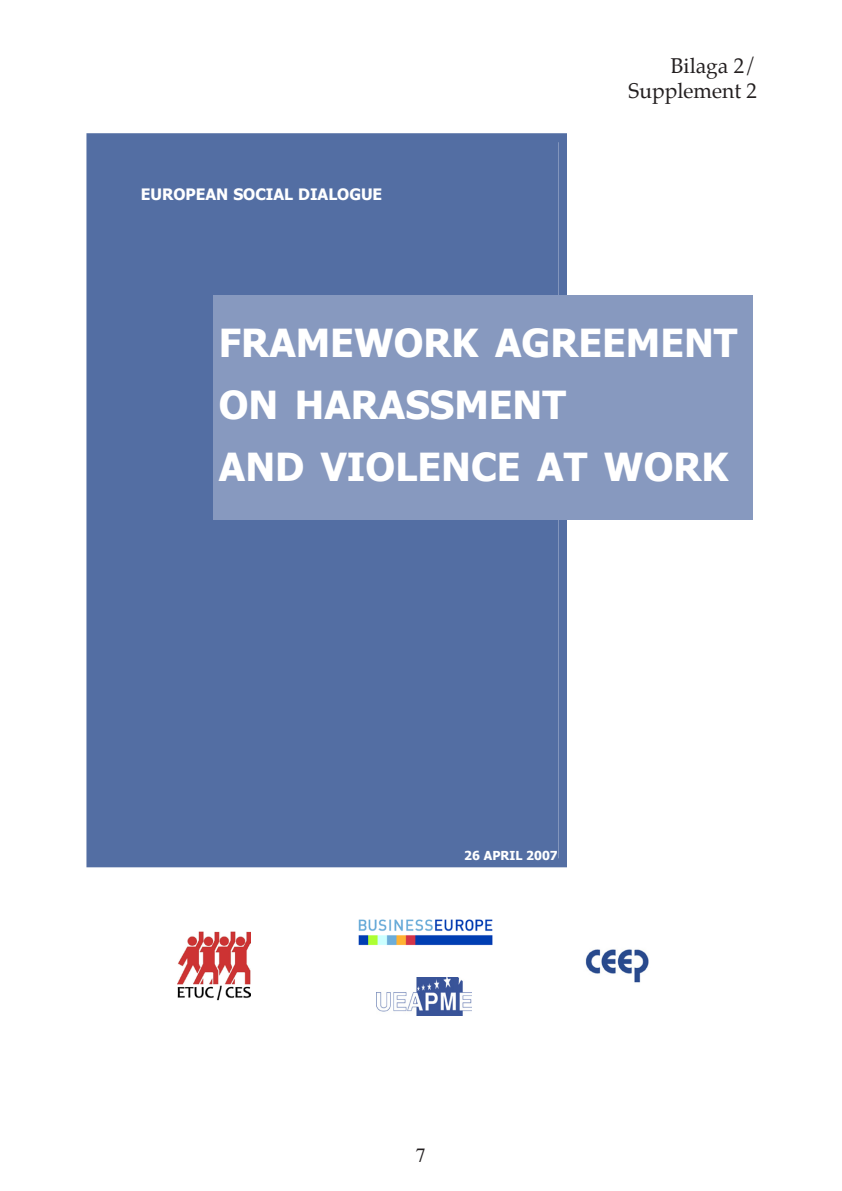
<style>
.page{position:relative;width:842px;height:1191px;background:#fff}
.page>*{position:absolute;margin:0;border:0;box-sizing:border-box;transform-origin:0 0}
.t1{font:700 38.6px/61.8px "Tahoma";color:#fff}
.t2{font:21px/25.2px "Palatino";color:#231f20;text-align:right}
.t3{font:20px "Times";color:#231f20}
.t4{font:700 15.8px "Tahoma";color:#fff}
.t5{font:700 12.4px "Tahoma";color:#fff}
</style>
<div class="page">
<div style="left:86px;top:133px;width:481px;height:734px;background:#536ea3"></div>
<img style="left:585px;top:949px;width:64px;height:34px">
<img style="left:377px;top:977px;width:95px;height:38px">
<img style="left:358px;top:919px;width:135px;height:27px">
<img style="left:178px;top:931px;width:73px;height:70px">
<div style="left:213px;top:295px;width:540px;height:224px;background:#8799bf"></div>
<p class="t4" style="left:141px;top:183px;width:243px">EUROPEAN SOCIAL DIALOGUE</p>
<p class="t2" style="left:628px;top:55px;width:130px">Bilaga 2/<br>Supplement 2</p>
<p class="t1" style="left:219px;top:309px;width:520px">FRAMEWORK AGREEMENT<br>ON HARASSMENT<br>AND VIOLENCE AT WORK</p>
<p class="t5" style="left:464px;top:846px;width:95px">26 APRIL 2007</p>
<p class="t3" style="left:416px;top:1136px;width:11px">7</p>
</div>
